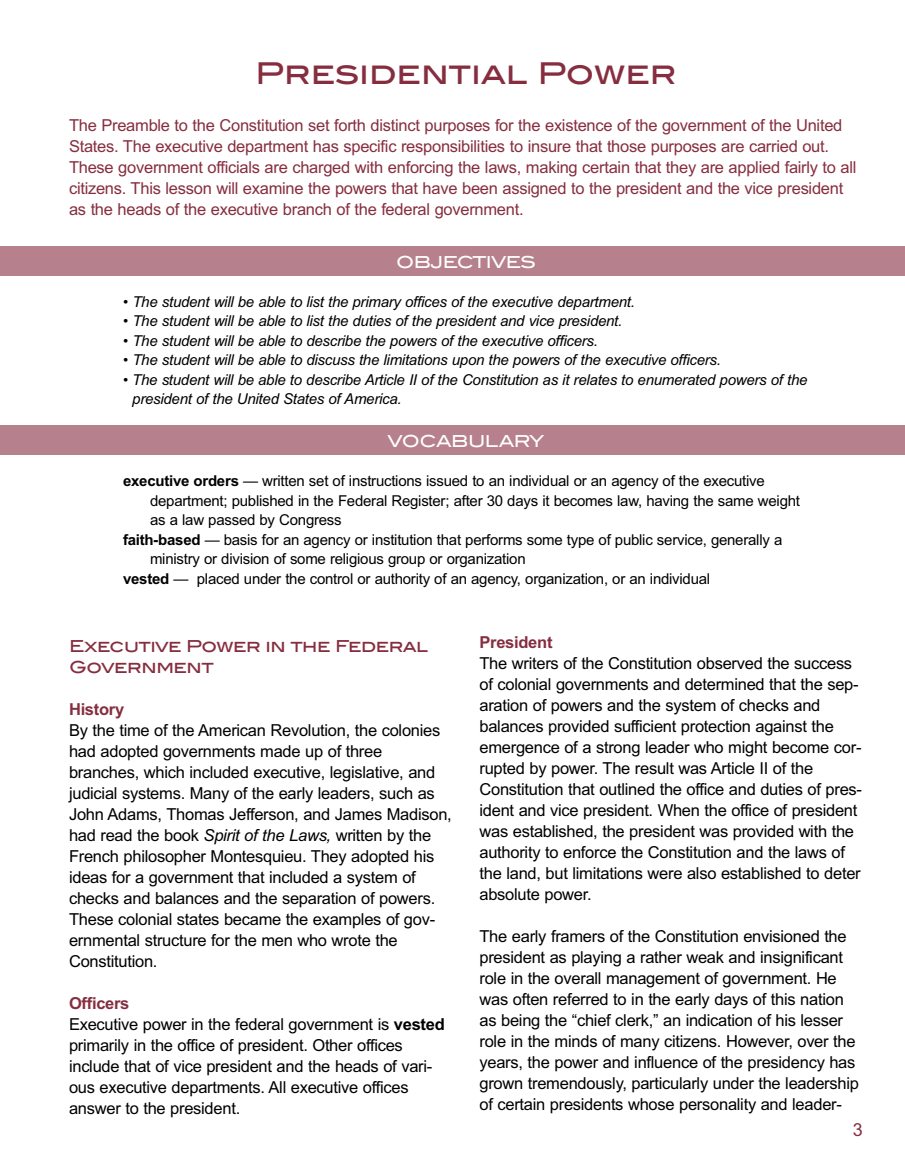
<style>
.page{position:relative;width:905px;height:1175px;background:#fff}
.page>*{position:absolute;margin:0;border:0;box-sizing:border-box;transform-origin:0 0}
.t1{font:30px "Blair Md ITCTT Medium";color:#862e3f}
.t2{font:18px "Arial";color:#862e3f}
.t3{font:16.5px/21px "Arial";letter-spacing:-.015em;color:#000}
.t4{font:16.5px/21px "Arial";letter-spacing:-.015em;color:#862e3f}
.t5{font:16.5px/21px "Blair Md ITCTT Medium";letter-spacing:-.03em;color:#862e3f}
.t6{font:16.5px "Blair Md ITCTT Medium";letter-spacing:-.035em;color:#fff}
.t7{font:700 16.5px "Arial";letter-spacing:-.015em;color:#862e3f}
.t8{font:italic 15px/19.5px "Arial";letter-spacing:-.015em;color:#000}
.t9{font:15px "Arial";letter-spacing:-.015em;color:#000}
.s1{font-weight:700}
.s2{font-style:italic}
.s3{font-weight:700;color:#862e3f}
</style>
<div class="page">
<div style="left:0;top:426px;width:904px;height:29px;background:#b6818c"></div>
<div style="left:0;top:246px;width:904px;height:29px;background:#b6818c"></div>
<h1 class="t1" style="left:255px;top:55px;width:423px">Presidential Power</h1>
<p class="t4" style="left:69px;top:114px;width:789px">The Preamble to the Constitution set forth distinct purposes for the existence of the government of the United States. The executive department has specific responsibilities to insure that those purposes are carried out.<br>These government officials are charged with enforcing the laws, making certain that they are applied fairly to all citizens. This lesson will examine the powers that have been assigned to the president and the vice president as the heads of the executive branch of the federal government.</p>
<p class="t6" style="left:396px;top:251px;width:141px">OBJECTIVES</p>
<p class="t8" style="left:123px;top:291px;width:513px">• The student will be able to list the primary offices of the executive department.</p>
<p class="t8" style="left:123px;top:311px;width:501px">• The student will be able to list the duties of the president and vice president.</p>
<p class="t8" style="left:123px;top:330px;width:476px">• The student will be able to describe the powers of the executive officers.</p>
<p class="t8" style="left:123px;top:350px;width:599px">• The student will be able to discuss the limitations upon the powers of the executive officers.</p>
<p class="t8" style="left:132px;top:369px;width:676px;text-indent:-9px">• The student will be able to describe Article II of the Constitution as it relates to enumerated powers of the president of the United States of America.</p>
<p class="t6" style="left:387px;top:431px;width:158px">VOCABULARY</p>
<p class="t9" style="left:123px;top:472px;width:643px"><span class="s1">executive orders</span> — written set of instructions issued to an individual or an agency of the executive</p>
<p class="t9" style="left:150px;top:491px;width:651px">department; published in the Federal Register; after 30 days it becomes law, having the same weight</p>
<p class="t9" style="left:150px;top:511px;width:193px">as a law passed by Congress</p>
<p class="t9" style="left:123px;top:530px;width:660px"><span class="s1">faith-based</span> — basis for an agency or institution that performs some type of public service, generally a</p>
<p class="t9" style="left:150px;top:550px;width:377px">ministry or division of some religious group or organization</p>
<p class="t9" style="left:123px;top:569px;width:588px"><span class="s1">vested</span> — placed under the control or authority of an agency, organization, or an individual</p>
<p class="t5" style="left:69px;top:635px;width:360px">Executive Power in the Federal<br>Government</p>
<p class="t7" style="left:69px;top:700px;width:57px">History</p>
<p class="t3" style="left:69px;top:720px;width:384px">By the time of the American Revolution, the colonies had adopted governments made up of three branches, which included executive, legislative, and judicial systems. Many of the early leaders, such as John Adams, Thomas Jefferson, and James Madison, had read the book <span class="s2">Spirit of the Laws,</span> written by the French philosopher Montesquieu. They adopted his ideas for a government that included a system of checks and balances and the separation of powers.<br>These colonial states became the examples of gov&shy;ernmental structure for the men who wrote the Constitution.</p>
<p class="t3" style="left:69px;top:993px;width:377px"><span class="s3">Officers<br></span>Executive power in the federal government is <span class="s1">vested </span>primarily in the office of president. Other offices include that of vice president and the heads of vari&shy;ous executive departments. All executive offices answer to the president.</p>
<p class="t7" style="left:479px;top:633px;width:74px">President</p>
<p class="t3" style="left:479px;top:653px;width:384px">The writers of the Constitution observed the success of colonial governments and determined that the sep&shy;aration of powers and the system of checks and balances provided sufficient protection against the emergence of a strong leader who might become cor&shy;rupted by power. The result was Article II of the Constitution that outlined the office and duties of pres&shy;ident and vice president. When the office of president was established, the president was provided with the authority to enforce the Constitution and the laws of the land, but limitations were also established to deter absolute power.</p>
<p class="t3" style="left:479px;top:926px;width:381px">The early framers of the Constitution envisioned the president as playing a rather weak and insignificant role in the overall management of government. He was often referred to in the early days of this nation as being the “chief clerk,” an indication of his lesser role in the minds of many citizens. However, over the years, the power and influence of the presidency has grown tremendously, particularly under the leadership of certain presidents whose personality and leader-</p>
<p class="t2" style="left:852px;top:1118px;width:12px">3</p>
</div>
